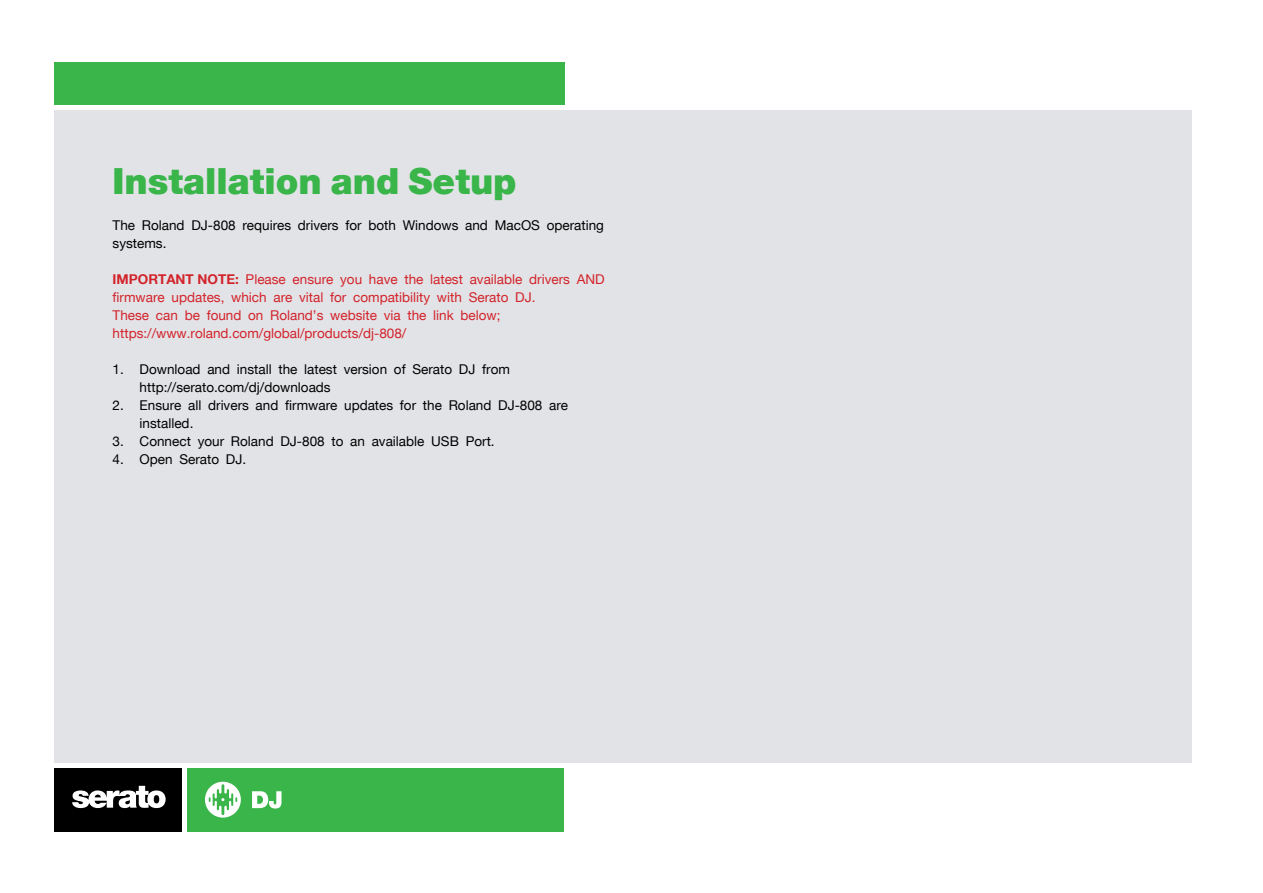
<style>
.page{position:relative;width:1263px;height:893px;background:#fff}
.page>*{position:absolute;margin:0;border:0;box-sizing:border-box;transform-origin:0 0}
.t1{font:900 36px "Serato";color:#39b54a}
.t2{font:13.5px/18px "Serato";color:#000}
.t3{font:13.5px/18px "Serato";color:#d2232a}
.s1{font-weight:700}
</style>
<div class="page">
<div style="left:54px;top:110px;width:1137px;height:652px;background:#e2e3e7"></div>
<div style="left:54px;top:62px;width:510px;height:42px;background:#39b54a"></div>
<div style="left:187px;top:768px;width:377px;height:63px;background:#39b54a"></div>
<div style="left:54px;top:768px;width:128px;height:63px;background:#000"></div>
<svg style="left:72px;top:786px;width:94px;height:22px"></svg>
<svg style="left:252px;top:791px;width:29px;height:17px"></svg>
<svg style="left:205px;top:782px;width:36px;height:36px"></svg>
<h1 class="t1" style="left:113px;top:159px;width:405px">Installation and Setup</h1>
<p class="t2" style="left:113px;top:216px;width:493px">The Roland DJ-808 requires drivers for both Windows and MacOS operating systems.</p>
<p class="t3" style="left:113px;top:270px;width:493px"><span class="s1">IMPORTANT NOTE:</span> Please ensure you have the latest available drivers AND firmware updates, which are vital for compatibility with Serato DJ.<br>These can be found on Roland’s website via the link below; https://www.roland.com/global/products/dj-808/</p>
<p class="t2" style="left:140px;top:360px;width:372px;text-indent:-27px">1. Download and install the latest version of Serato DJ from http://serato.com/dj/downloads</p>
<p class="t2" style="left:140px;top:396px;width:430px;text-indent:-27px">2. Ensure all drivers and firmware updates for the Roland DJ-808 are installed.</p>
<p class="t2" style="left:113px;top:432px;width:384px">3. Connect your Roland DJ-808 to an available USB Port.</p>
<p class="t2" style="left:113px;top:450px;width:135px">4. Open Serato DJ.</p>
</div>
